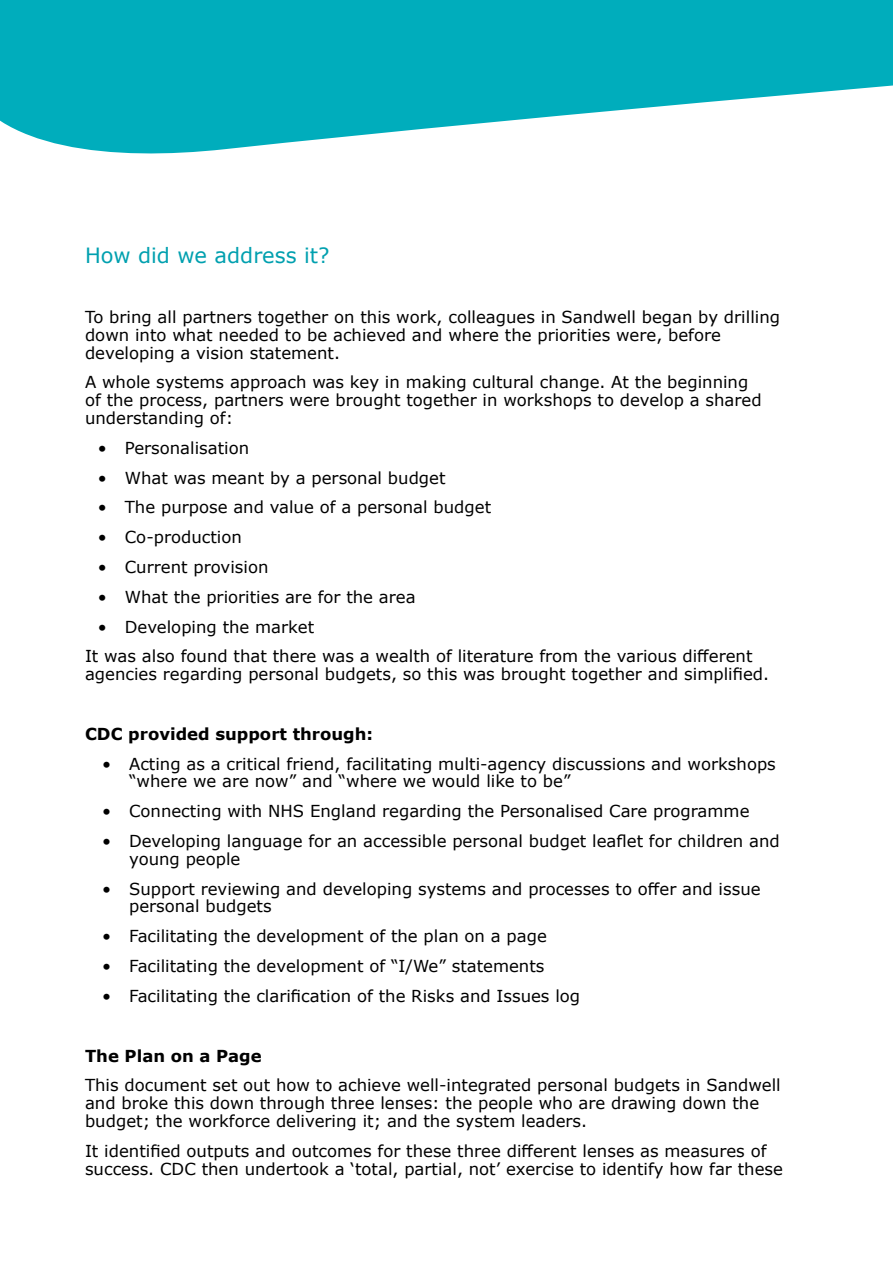
<style>
.page{position:relative;width:893px;height:1263px;background:#fff}
.page>*{position:absolute;margin:0;border:0;box-sizing:border-box;transform-origin:0 0}
.t1{font:21px "Verdana";color:#00a0af}
.t2{font:16.5px/17.9px "Verdana";color:#000}
.t3{font:700 16.5px "Verdana";color:#000}
</style>
<div class="page">
<svg style="left:0;top:0;width:893px;height:154px;fill:#00adbc"></svg>
<p class="t1" style="left:85px;top:241px;width:246px">How did we address it?</p>
<p class="t2" style="left:85px;top:308px;width:696px">To bring all partners together on this work, colleagues in Sandwell began by drilling down into what needed to be achieved and where the priorities were, before developing a vision statement.</p>
<p class="t2" style="left:85px;top:373px;width:678px">A whole systems approach was key in making cultural change. At the beginning of the process, partners were brought together in workshops to develop a shared understanding of:</p>
<p class="t2" style="left:98px;top:439px;width:153px">• Personalisation</p>
<p class="t2" style="left:98px;top:468px;width:349px">• What was meant by a personal budget</p>
<p class="t2" style="left:98px;top:498px;width:395px">• The purpose and value of a personal budget</p>
<p class="t2" style="left:98px;top:528px;width:146px">• Co-production</p>
<p class="t2" style="left:98px;top:558px;width:172px">• Current provision</p>
<p class="t2" style="left:98px;top:588px;width:319px">• What the priorities are for the area</p>
<p class="t2" style="left:85px;top:611px;width:669px;line-height:29.8px;text-indent:13px">• Developing the market<br>It was also found that there was a wealth of literature from the various different</p>
<p class="t2" style="left:85px;top:665px;width:686px">agencies regarding personal budgets, so this was brought together and simplified.</p>
<p class="t3" style="left:85px;top:722px;width:290px">CDC provided support through:</p>
<p class="t2" style="left:129px;top:754px;width:648px;text-indent:-27px">• Acting as a critical friend, facilitating multi-agency discussions and workshops “where we are now” and “where we would like to be”</p>
<p class="t2" style="left:102px;top:802px;width:649px">• Connecting with NHS England regarding the Personalised Care programme</p>
<p class="t2" style="left:129px;top:832px;width:652px;text-indent:-27px">• Developing language for an accessible personal budget leaflet for children and young people</p>
<p class="t2" style="left:129px;top:879px;width:633px;text-indent:-27px">• Support reviewing and developing systems and processes to offer and issue personal budgets</p>
<p class="t2" style="left:102px;top:927px;width:446px">• Facilitating the development of the plan on a page</p>
<p class="t2" style="left:102px;top:957px;width:444px">• Facilitating the development of “I/We” statements</p>
<p class="t2" style="left:102px;top:987px;width:480px">• Facilitating the clarification of the Risks and Issues log</p>
<p class="t3" style="left:85px;top:1044px;width:178px">The Plan on a Page</p>
<p class="t2" style="left:85px;top:1076px;width:697px">This document set out how to achieve well-integrated personal budgets in Sandwell and broke this down through three lenses: the people who are drawing down the budget; the workforce delivering it; and the system leaders.</p>
<p class="t2" style="left:85px;top:1141px;width:699px">It identified outputs and outcomes for these three different lenses as measures of success. CDC then undertook a ‘total, partial, not’ exercise to identify how far these</p>
</div>
